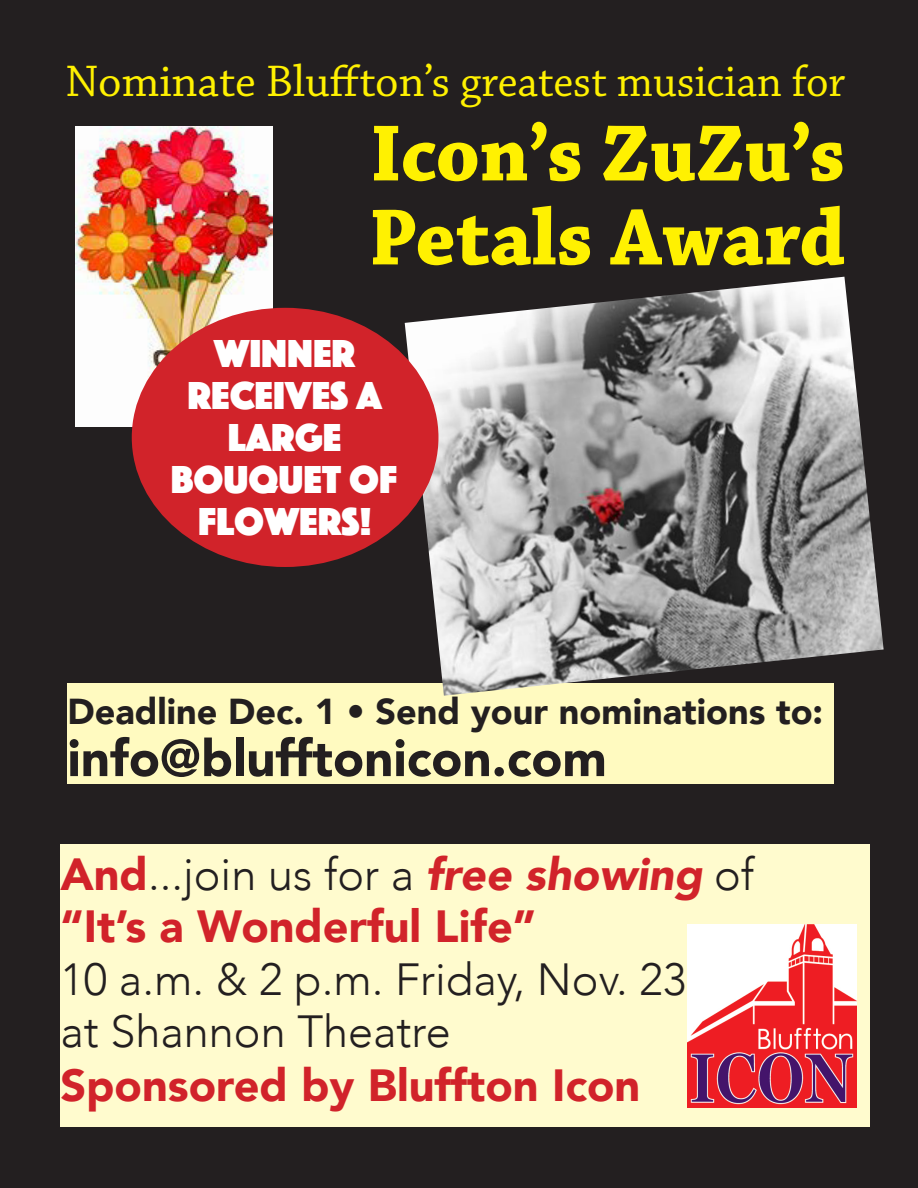
<style>
.page{position:relative;width:918px;height:1188px;background:#231f20}
.page>*{position:absolute;margin:0;border:0;box-sizing:border-box;transform-origin:0 0}
.t1{font:700 84px/84px "Chaparral Pro";color:#fff101;scale:.96 1}
.t2{font:900 51px "Avenir";color:#231f20}
.t3{font:46.5px "Chaparral Pro";color:#fff101}
.t4{font:900 45px/52.5px "Avenir";color:#d1232a}
.t5{font:300 45px/52.5px "Avenir";color:#231f20}
.t6{font:40.5px/42px "Phosphate Solid";color:#fff;text-align:center}
.t7{font:900 36px "Avenir";color:#231f20}
.s1{font-weight:300;color:#231f20}
.s2{font-style:italic}
</style>
<div class="page">
<div style="left:68px;top:683px;width:766px;height:101px;background:#fffac0"></div>
<div style="left:60px;top:845px;width:810px;height:282px;background:#fffbce"></div>
<img style="left:688px;top:925px;width:169px;height:182px">
<img style="left:405px;top:277px;width:479px;height:419px">
<img style="left:76px;top:127px;width:196px;height:300px">
<div style="left:132px;top:308px;width:306px;height:259px;background:#d1232a;border-radius:50%"></div>
<p class="t3" style="left:66px;top:56px;width:781px">Nominate Bluffton’s greatest musician for</p>
<h1 class="t1" style="left:369px;top:115px;width:498px">Icon’s ZuZu’s<br>Petals Award</h1>
<p class="t6" style="left:171px;top:332px;width:228px">WINNER<br>RECEIVES A<br>LARGE<br>BOUQUET OF<br>FLOWERS!</p>
<p class="t7" style="left:68px;top:688px;width:757px">Deadline Dec. 1 • Send your nominations to:</p>
<p class="t2" style="left:68px;top:725px;width:541px">info@blufftonicon.com</p>
<p class="t4" style="left:60px;top:849px;width:695px">And<span class="s1">...join us for a</span> <span class="s2">free showing</span> <span class="s1">of </span>“It’s a Wonderful Life”</p>
<p class="t5" style="left:60px;top:954px;width:639px">10 a.m. &amp; 2 p.m. Friday, Nov. 23, at Shannon Theatre</p>
<p class="t4" style="left:60px;top:1061px;width:581px">Sponsored by Bluffton Icon</p>
</div>
